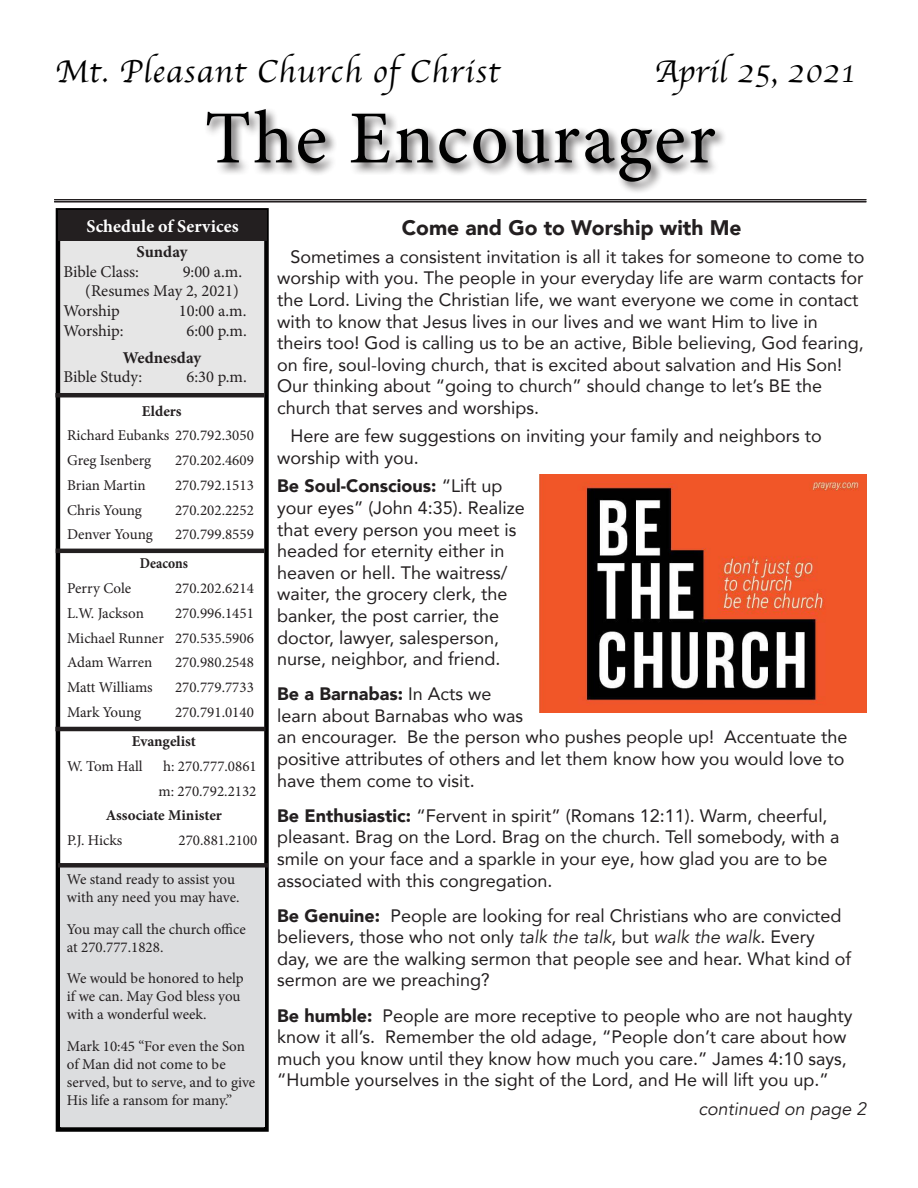
<style>
.page{position:relative;width:918px;height:1188px;background:#fff}
.page>*{position:absolute;margin:0;border:0;box-sizing:border-box;transform-origin:0 0}
.t1{font:75px "Minion Pro";letter-spacing:.03em;color:#000}
.t2{font:33px "Apple Chancery";letter-spacing:.03em;color:#000}
.t3{font:33px "Apple Chancery";color:#000}
.Front_Text{font:900 21px "Avenir";color:#231f20}
.Front_Text-2{font:18px/21.6px "Avenir";color:#231f20}
.t4{font:700 18px "Minion Pro";letter-spacing:.005em;color:#fff}
.Front_Text-3{font:italic 18px "Avenir";color:#231f20}
.t5{font:16.5px "Minion Pro";letter-spacing:-.005em;color:#231f20}
.t6{font:700 16.5px "Minion Pro";color:#231f20}
.t7{font:15px/18px "Minion Pro";color:#231f20}
.t8{font:700 15px "Minion Pro";color:#231f20}
.t9{font:700 15px "Minion Pro";color:#231f20;scale:.9 1}
.s1{font-weight:900}
.s2{font-style:italic}
</style>
<div class="page">
<div style="left:204px;top:106px;width:523px;height:88px;background:#231f20;opacity:.75"></div>
<div style="left:56px;top:208px;width:213px;height:924px;border:4px solid #000"></div>
<div style="left:59px;top:239px;width:209px;height:155px;background:#e6e6e6"></div>
<div style="left:59px;top:239px;width:210px;height:156px;border:2px solid #231f20"></div>
<div style="left:58px;top:210px;width:209px;height:30px;background:#231f20"></div>
<div style="left:60px;top:867px;width:204px;height:260px;background:#dcdddf"></div>
<hr style="left:55px;top:393px;width:209px;height:4px;background:#231f20">
<hr style="left:56px;top:549px;width:208px;height:4px;background:#231f20">
<hr style="left:55px;top:727px;width:210px;height:4px;background:#231f20">
<hr style="left:54px;top:201px;width:812px;height:1px;background:#231f20">
<hr style="left:54px;top:199px;width:812px;height:1px;background:#231f20">
<div style="left:58px;top:863px;width:210px;height:5px;background:#231f20"></div>
<img style="left:539px;top:475px;width:327px;height:238px">
<p class="t2" style="left:55px;top:46px;width:446px">Mt. Pleasant Church of Christ</p>
<p class="t3" style="left:655px;top:46px;width:202px">April 25, 2021</p>
<p class="t1" style="left:205px;top:88px;width:513px">The Encourager</p>
<p class="Front_Text" style="left:402px;top:209px;width:341px">Come and Go to Worship with Me</p>
<p class="Front_Text-2" style="left:277px;top:245px;width:589px;text-indent:14px">Sometimes a consistent invitation is all it takes for someone to come to worship with you. The people in your everyday life are warm contacts for the Lord. Living the Christian life, we want everyone we come in contact with to know that Jesus lives in our lives and we want Him to live in theirs too! God is calling us to be an active, Bible believing, God fearing, on fire, soul-loving church, that is excited about salvation and His Son!<br>Our thinking about “going to church” should change to let’s BE the church that serves and worships.</p>
<p class="Front_Text-2" style="left:277px;top:425px;width:546px;text-indent:14px">Here are few suggestions on inviting your family and neighbors to worship with you.</p>
<p class="Front_Text-2" style="left:277px;top:475px;width:249px"><span class="s1">Be Soul-Conscious:</span> “Lift up your eyes” (John 4:35). Realize that every person you meet is headed for eternity either in heaven or hell. The waitress/ waiter, the grocery clerk, the banker, the post carrier, the doctor, lawyer, salesperson, nurse, neighbor, and friend.</p>
<p class="Front_Text-2" style="left:277px;top:683px;width:572px"><span class="s1">Be a Barnabas:</span> In Acts we<br>learn about Barnabas who was<br>an encourager. Be the person who pushes people up! Accentuate the positive attributes of others and let them know how you would love to have them come to visit.</p>
<p class="Front_Text-2" style="left:277px;top:804px;width:564px"><span class="s1">Be Enthusiastic:</span> “Fervent in spirit” (Romans 12:11). Warm, cheerful, pleasant. Brag on the Lord. Brag on the church. Tell somebody, with a smile on your face and a sparkle in your eye, how glad you are to be associated with this congregation.</p>
<p class="Front_Text-2" style="left:277px;top:904px;width:576px"><span class="s1">Be Genuine:</span> People are looking for real Christians who are convicted believers, those who not only <span class="s2">talk the talk</span>, but <span class="s2">walk the walk</span>. Every day, we are the walking sermon that people see and hear. What kind of sermon are we preaching?</p>
<p class="Front_Text-2" style="left:277px;top:1004px;width:577px"><span class="s1">Be humble:</span> People are more receptive to people who are not haughty know it all’s. Remember the old adage, “People don’t care about how much you know until they know how much you care.” James 4:10 says, “Humble yourselves in the sight of the Lord, and He will lift you up.”</p>
<p class="Front_Text-3" style="left:699px;top:1098px;width:169px">continued on page 2</p>
<p class="t4" style="left:86px;top:213px;width:154px">Schedule of Services</p>
<p class="t6" style="left:137px;top:240px;width:52px">Sunday</p>
<p class="t5" style="left:63px;top:260px;width:77px">Bible Class:</p>
<p class="t5" style="left:183px;top:260px;width:61px">9:00 a.m.</p>
<p class="t5" style="left:85px;top:280px;width:155px">(Resumes May 2, 2021)</p>
<p class="t5" style="left:63px;top:300px;width:58px">Worship</p>
<p class="t5" style="left:179px;top:300px;width:69px">10:00 a.m.</p>
<p class="t5" style="left:63px;top:320px;width:62px">Worship:</p>
<p class="t5" style="left:186px;top:320px;width:62px">6:00 p.m.</p>
<p class="t6" style="left:123px;top:346px;width:80px">Wednesday</p>
<p class="t5" style="left:63px;top:366px;width:80px">Bible Study:</p>
<p class="t5" style="left:186px;top:366px;width:62px">6:30 p.m.</p>
<p class="t8" style="left:142px;top:400px;width:41px">Elders</p>
<p class="t7" style="left:67px;top:427px;width:188px">Richard Eubanks 270.792.3050</p>
<p class="t7" style="left:67px;top:451px;width:86px">Greg Isenberg</p>
<p class="t7" style="left:175px;top:451px;width:80px">270.202.4609</p>
<p class="t7" style="left:67px;top:476px;width:80px">Brian Martin</p>
<p class="t7" style="left:175px;top:476px;width:80px">270.792.1513</p>
<p class="t7" style="left:67px;top:501px;width:76px">Chris Young</p>
<p class="t7" style="left:175px;top:501px;width:80px">270.202.2252</p>
<p class="t7" style="left:67px;top:526px;width:87px">Denver Young</p>
<p class="t7" style="left:175px;top:526px;width:80px">270.799.8559</p>
<p class="t9" style="left:140px;top:553px;width:55px">Deacons</p>
<p class="t7" style="left:67px;top:580px;width:66px">Perry Cole</p>
<p class="t7" style="left:175px;top:580px;width:80px">270.202.6214</p>
<p class="t7" style="left:67px;top:604px;width:78px">L.W. Jackson</p>
<p class="t7" style="left:175px;top:604px;width:80px">270.996.1451</p>
<p class="t7" style="left:67px;top:629px;width:188px">Michael Runner 270.535.5906</p>
<p class="t7" style="left:67px;top:654px;width:87px">Adam Warren</p>
<p class="t7" style="left:175px;top:654px;width:80px">270.980.2548</p>
<p class="t7" style="left:67px;top:679px;width:87px">Matt Williams</p>
<p class="t7" style="left:175px;top:679px;width:80px">270.779.7733</p>
<p class="t7" style="left:67px;top:703px;width:76px">Mark Young</p>
<p class="t7" style="left:175px;top:703px;width:80px">270.791.0140</p>
<p class="t8" style="left:132px;top:731px;width:66px">Evangelist</p>
<p class="t7" style="left:67px;top:757px;width:77px">W. Tom Hall</p>
<p class="t7" style="left:163px;top:757px;width:95px">h: 270.777.0861</p>
<p class="t7" style="left:159px;top:782px;width:99px">m: 270.792.2132</p>
<p class="t8" style="left:106px;top:805px;width:118px">Associate Minister</p>
<p class="t7" style="left:67px;top:831px;width:57px">P.J. Hicks</p>
<p class="t7" style="left:178px;top:831px;width:80px">270.881.2100</p>
<p class="t7" style="left:67px;top:871px;width:174px">We stand ready to assist you with any need you may have.</p>
<p class="t7" style="left:67px;top:920px;width:181px">You may call the church office at 270.777.1828.</p>
<p class="t7" style="left:67px;top:970px;width:178px">We would be honored to help if we can. May God bless you with a wonderful week.</p>
<p class="t7" style="left:67px;top:1037px;width:190px">Mark 10:45 “For even the Son of Man did not come to be served, but to serve, and to give<br>His life a ransom for many.”</p>
</div>
